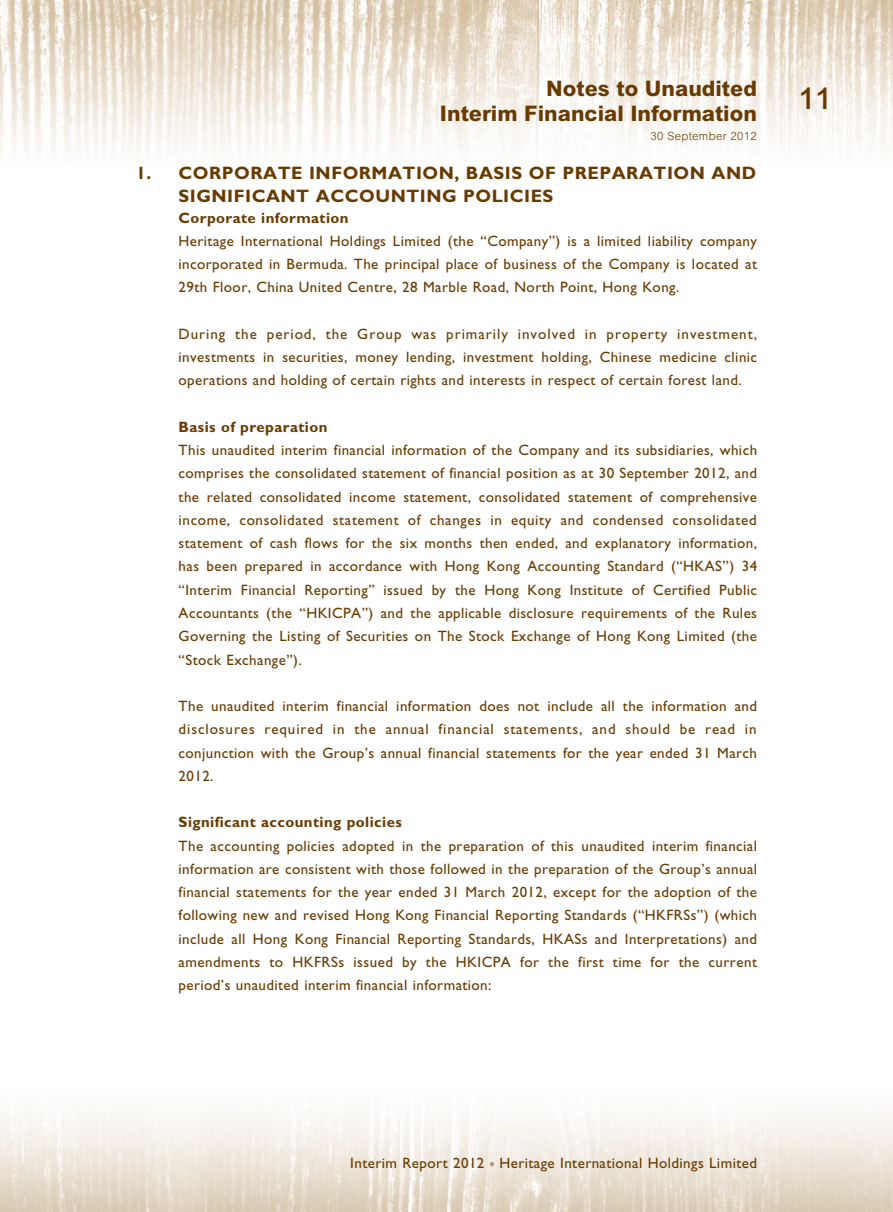
<style>
.page{position:relative;width:893px;height:1212px;background:#fff}
.page>*{position:absolute;margin:0;border:0;box-sizing:border-box;transform-origin:0 0}
.t1{font:500 30px "Arial MT Std";color:#693a00}
.t2{font:800 21.3px/25.5px "Arial MT Std";color:#693a00;text-align:right}
.t3{font:700 18px/23.2px "Gill Sans Std";letter-spacing:.03em;color:#693a00}
.t4{font:15px/23.2px "Gill Sans Std";letter-spacing:.03em;color:#693a00;text-align:justify}
.t5{font:700 15px "Gill Sans Std";letter-spacing:.03em;color:#693a00}
.t6{font:300 11.4px "Arial MT Std";letter-spacing:.03em;color:#693a00}
</style>
<div class="page">
<img style="left:0;top:0;width:893px;height:1212px">
<svg style="left:490px;top:1162px;width:4px;height:4px"></svg>
<h2 class="t2" style="left:440px;top:75px;width:318px">Notes to Unaudited<br>Interim Financial Information</h2>
<h1 class="t1" style="left:798px;top:81px;width:35px">11</h1>
<p class="t6" style="left:650px;top:129px;width:108px">30 September 2012</p>
<p class="t3" style="left:179px;top:161px;width:579px;text-indent:-43px">1. CORPORATE INFORMATION, BASIS OF PREPARATION AND<br>SIGNIFICANT ACCOUNTING POLICIES</p>
<p class="t5" style="left:179px;top:209px;width:172px">Corporate information</p>
<p class="t4" style="left:179px;top:229px;width:580px">Heritage International Holdings Limited (the “Company”) is a limited liability company incorporated in Bermuda. The principal place of business of the Company is located at 29th Floor, China United Centre, 28 Marble Road, North Point, Hong Kong.</p>
<p class="t4" style="left:179px;top:322px;width:580px">During the period, the Group was primarily involved in property investment, investments in securities, money lending, investment holding, Chinese medicine clinic operations and holding of certain rights and interests in respect of certain forest land.</p>
<p class="t5" style="left:179px;top:418px;width:150px">Basis of preparation</p>
<p class="t4" style="left:179px;top:439px;width:580px">This unaudited interim financial information of the Company and its subsidiaries, which comprises the consolidated statement of financial position as at 30 September 2012, and the related consolidated income statement, consolidated statement of comprehensive income, consolidated statement of changes in equity and condensed consolidated statement of cash flows for the six months then ended, and explanatory information, has been prepared in accordance with Hong Kong Accounting Standard (“HKAS”) 34 “Interim Financial Reporting” issued by the Hong Kong Institute of Certified Public Accountants (the “HKICPA”) and the applicable disclosure requirements of the Rules Governing the Listing of Securities on The Stock Exchange of Hong Kong Limited (the “Stock Exchange”).</p>
<p class="t4" style="left:179px;top:694px;width:580px">The unaudited interim financial information does not include all the information and disclosures required in the annual financial statements, and should be read in conjunction with the Group’s annual financial statements for the year ended 31 March 2012.</p>
<p class="t5" style="left:179px;top:813px;width:225px">Significant accounting policies</p>
<p class="t4" style="left:179px;top:834px;width:580px">The accounting policies adopted in the preparation of this unaudited interim financial information are consistent with those followed in the preparation of the Group’s annual financial statements for the year ended 31 March 2012, except for the adoption of the following new and revised Hong Kong Financial Reporting Standards (“HKFRSs”) (which include all Hong Kong Financial Reporting Standards, HKASs and Interpretations) and amendments to HKFRSs issued by the HKICPA for the first time for the current period’s unaudited interim financial information:</p>
<p class="t4" style="left:350px;top:1151px;width:408px">Interim Report 2012 Heritage International Holdings Limited</p>
</div>
